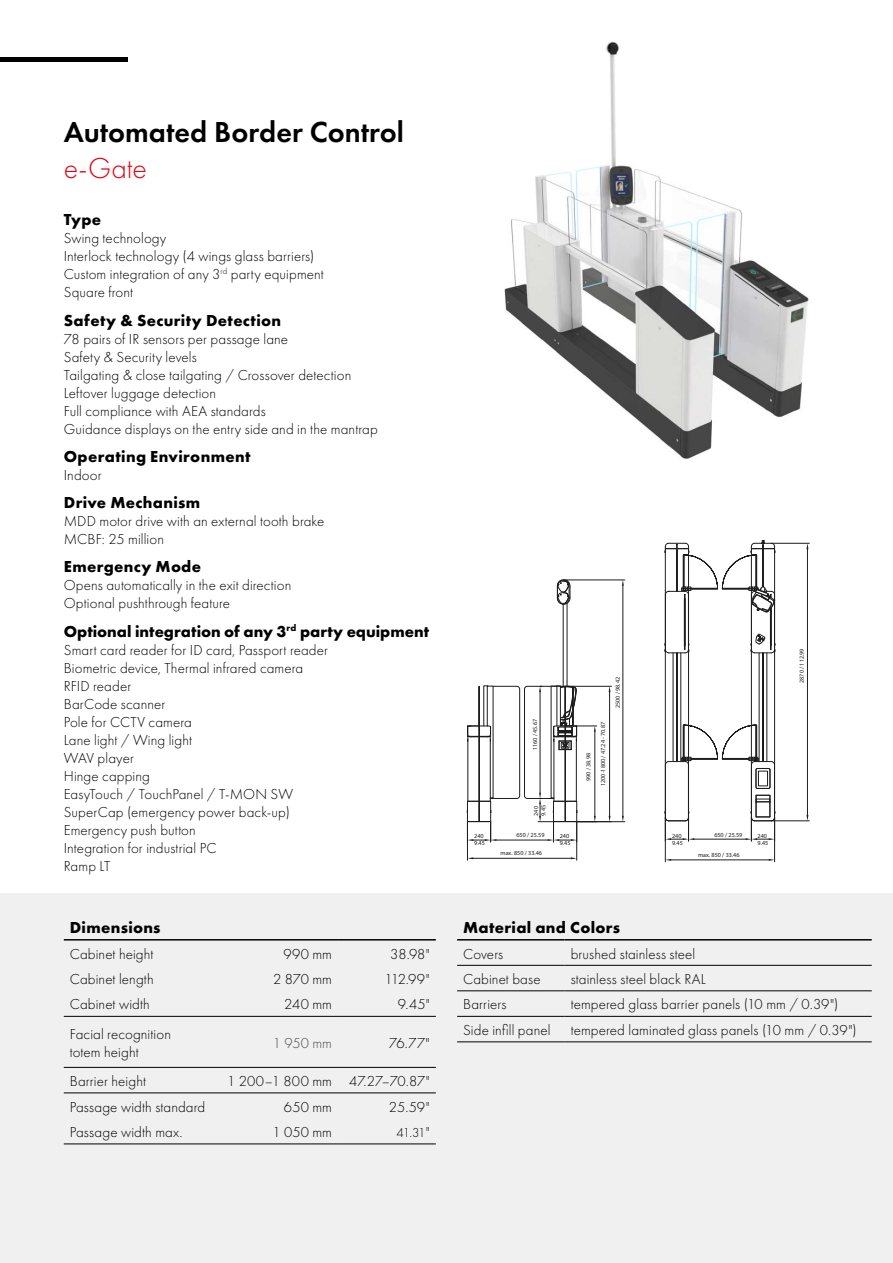
<style>
.page{position:relative;width:893px;height:1263px;background:#fff}
.page>*{position:absolute;margin:0;border:0;box-sizing:border-box;transform-origin:0 0}
.t1{font:600 30px "Futura PT";color:#000}
.t2{font:300 30px "Futura PT";color:#e30613}
.t3{font:700 16.5px "Futura PT";letter-spacing:.02em;color:#000}
.t4{font:700 16.5px "Futura PT";color:#000}
.t5{font:300 15px/18px "Futura PT";letter-spacing:.005em;color:#000}
.t6{font:300 15px "Futura PT";color:#4a4a49}
.t7{font:13.5px "Futura TOT Ligh";color:#000}
.t8{font:6.15px/7.4px "Myriad Pro";color:#1d1d1d}
.s1{font-family:"Futura PT";font-weight:300;font-size:15px}
</style>
<div class="page">
<div style="left:0;top:57px;width:128px;height:5px;background:#000"></div>
<div style="left:0;top:893px;width:893px;height:370px;background:#f0f0f0"></div>
<img style="left:504px;top:41px;width:305px;height:418px">
<hr style="left:751px;top:761px;width:1px;height:56px;background:#1d1d1d">
<hr style="left:774px;top:549px;width:1px;height:268px;background:#1d1d1d">
<hr style="left:665px;top:761px;width:1px;height:56px;background:#1d1d1d">
<hr style="left:688px;top:761px;width:1px;height:56px;background:#1d1d1d">
<svg style="left:665px;top:540px;width:111px;height:249px"></svg>
<hr style="left:694px;top:839px;width:52px;height:1px;background:#1d1d1d">
<svg style="left:746px;top:795px;width:30px;height:46px"></svg>
<svg style="left:666px;top:811px;width:28px;height:30px"></svg>
<hr style="left:774px;top:817px;width:1px;height:45px;background:#1d1d1d">
<hr style="left:665px;top:817px;width:1px;height:45px;background:#1d1d1d">
<hr style="left:671px;top:860px;width:98px;height:1px;background:#1d1d1d">
<svg style="left:769px;top:859px;width:6px;height:2px"></svg>
<svg style="left:665px;top:859px;width:6px;height:2px"></svg>
<hr style="left:771px;top:543px;width:38px;height:1px;background:#1d1d1d">
<hr style="left:771px;top:820px;width:38px;height:1px;background:#1d1d1d">
<hr style="left:807px;top:549px;width:1px;height:266px;background:#1d1d1d">
<hr style="left:551px;top:686px;width:60px;height:1px;background:#1d1d1d">
<hr style="left:609px;top:692px;width:1px;height:124px;background:#1d1d1d">
<hr style="left:576px;top:822px;width:1px;height:38px;background:#1d1d1d">
<hr style="left:467px;top:821px;width:1px;height:39px;background:#1d1d1d">
<hr style="left:473px;top:858px;width:98px;height:1px;background:#1d1d1d">
<hr style="left:564px;top:580px;width:61px;height:1px;background:#1d1d1d">
<hr style="left:623px;top:586px;width:1px;height:230px;background:#1d1d1d">
<svg style="left:622px;top:580px;width:2px;height:6px"></svg>
<hr style="left:563px;top:604px;width:1px;height:82px;background:#1d1d1d">
<hr style="left:567px;top:603px;width:1px;height:83px;background:#1d1d1d">
<svg style="left:557px;top:580px;width:13px;height:25px"></svg>
<hr style="left:575px;top:821px;width:50px;height:1px;background:#1d1d1d">
<svg style="left:622px;top:816px;width:2px;height:6px"></svg>
<svg style="left:467px;top:686px;width:130px;height:156px"></svg>
<div style="left:561px;top:742px;width:8px;height:6px;border:1px solid #1d1d1d"></div>
<hr style="left:64px;top:939px;width:155px;height:1px;background:#000">
<hr style="left:219px;top:939px;width:119px;height:1px;background:#000">
<hr style="left:338px;top:939px;width:98px;height:1px;background:#000">
<hr style="left:64px;top:1092px;width:155px;height:1px;background:#000">
<hr style="left:219px;top:1092px;width:119px;height:1px;background:#000">
<hr style="left:338px;top:1092px;width:98px;height:1px;background:#000">
<hr style="left:64px;top:1016px;width:155px;height:1px;background:#000">
<hr style="left:219px;top:1016px;width:119px;height:1px;background:#000">
<hr style="left:338px;top:1016px;width:98px;height:1px;background:#000">
<hr style="left:64px;top:1067px;width:155px;height:1px;background:#000">
<hr style="left:219px;top:1067px;width:119px;height:1px;background:#000">
<hr style="left:338px;top:1067px;width:98px;height:1px;background:#000">
<hr style="left:64px;top:1144px;width:155px;height:1px;background:#000">
<hr style="left:219px;top:1144px;width:119px;height:1px;background:#000">
<hr style="left:338px;top:1144px;width:98px;height:1px;background:#000">
<hr style="left:457px;top:965px;width:108px;height:1px;background:#000">
<hr style="left:565px;top:965px;width:307px;height:1px;background:#000">
<hr style="left:457px;top:990px;width:108px;height:1px;background:#000">
<hr style="left:565px;top:990px;width:307px;height:1px;background:#000">
<hr style="left:457px;top:1016px;width:108px;height:1px;background:#000">
<hr style="left:565px;top:1016px;width:307px;height:1px;background:#000">
<hr style="left:457px;top:1041px;width:108px;height:1px;background:#000">
<hr style="left:565px;top:1041px;width:307px;height:1px;background:#000">
<hr style="left:457px;top:939px;width:108px;height:1px;background:#000">
<hr style="left:565px;top:939px;width:307px;height:1px;background:#000">
<h1 class="t1" style="left:64px;top:113px;width:342px">Automated Border Control</h1>
<h1 class="t2" style="left:64px;top:151px;width:85px">e-Gate</h1>
<p class="t3" style="left:64px;top:209px;width:39px">Type</p>
<p class="t5" style="left:64px;top:229px;width:262px">Swing technology<br>Interlock technology (4 wings glass barriers)<br>Custom integration of any 3<sup>rd</sup> party equipment<br>Square front</p>
<p class="t3" style="left:64px;top:309px;width:219px">Safety &amp; Security Detection</p>
<p class="t5" style="left:64px;top:330px;width:315px">78 pairs of IR sensors per passage lane<br>Safety &amp; Security levels<br>Tailgating &amp; close tailgating / Crossover detection Leftover luggage detection<br>Full compliance with AEA standards<br>Guidance displays on the entry side and in the mantrap</p>
<p class="t3" style="left:64px;top:446px;width:188px">Operating Environment</p>
<p class="t5" style="left:64px;top:466px;width:39px">Indoor</p>
<p class="t3" style="left:64px;top:492px;width:138px">Drive Mechanism</p>
<p class="t5" style="left:64px;top:512px;width:262px">MDD motor drive with an external tooth brake<br>MCBF: 25 million</p>
<p class="t3" style="left:64px;top:556px;width:139px">Emergency Mode</p>
<p class="t5" style="left:64px;top:577px;width:229px">Opens automatically in the exit direction<br>Optional pushthrough feature</p>
<p class="t4" style="left:64px;top:621px;width:367px">Optional integration of any 3<sup>rd</sup> party equipment</p>
<p class="t5" style="left:64px;top:641px;width:266px">Smart card reader for ID card, Passport reader<br>Biometric device, Thermal infrared camera<br>RFID reader<br>BarCode scanner<br>Pole for CCTV camera<br>Lane light / Wing light<br>WAV player<br>Hinge capping<br>EasyTouch / TouchPanel / T-MON SW<br>SuperCap (emergency power back-up)<br>Emergency push button<br>Integration for industrial PC<br>Ramp LT</p>
<p class="t3" style="left:70px;top:917px;width:92px">Dimensions</p>
<p class="t5" style="left:70px;top:945px;width:85px">Cabinet height</p>
<p class="t5" style="left:283px;top:945px;width:50px">990 mm</p>
<p class="t5" style="left:390px;top:945px;width:41px">38.98"</p>
<p class="t5" style="left:70px;top:970px;width:85px">Cabinet length</p>
<p class="t5" style="left:273px;top:970px;width:60px">2 870 mm</p>
<p class="t5" style="left:385px;top:970px;width:47px">112.99"</p>
<p class="t5" style="left:70px;top:995px;width:82px">Cabinet width</p>
<p class="t5" style="left:284px;top:995px;width:49px">240 mm</p>
<p class="t5" style="left:398px;top:995px;width:33px">9.45"</p>
<p class="t5" style="left:70px;top:1025px;width:103px">Facial recognition totem height</p>
<p class="t6" style="left:273px;top:1034px;width:61px">1 950 mm</p>
<p class="t5" style="left:389px;top:1034px;width:42px">76.77"</p>
<p class="t5" style="left:70px;top:1072px;width:78px">Barrier height</p>
<p class="t5" style="left:227px;top:1072px;width:204px">1 200–1 800 mm 47.27–70.87"</p>
<p class="t5" style="left:70px;top:1097px;width:137px">Passage width standard</p>
<p class="t5" style="left:284px;top:1097px;width:50px">650 mm</p>
<p class="t5" style="left:389px;top:1097px;width:42px">25.59"</p>
<p class="t5" style="left:70px;top:1123px;width:114px">Passage width max.</p>
<p class="t5" style="left:272px;top:1123px;width:61px">1 050 mm</p>
<p class="t7" style="left:396px;top:1125px;width:35px">41.31<span class="s1">"</span></p>
<p class="t8" style="left:531px;top:750px;width:33px;rotate:-90deg">1160 / 45.67</p>
<p class="t8" style="left:532px;top:816px;width:12px;rotate:-90deg">240<br>9.45</p>
<p class="t8" style="left:474px;top:832px;width:11px">240</p>
<p class="t8" style="left:516px;top:831px;width:30px">650 / 25.59</p>
<p class="t8" style="left:474px;top:839px;width:12px">9.45</p>
<p class="t8" style="left:560px;top:832px;width:12px">240<br>9.45</p>
<p class="t8" style="left:501px;top:849px;width:43px">max. 850 / 33.46</p>
<p class="t8" style="left:585px;top:781px;width:30px;rotate:-90deg">990 / 38.98</p>
<p class="t8" style="left:599px;top:786px;width:66px;rotate:-90deg">1200-1800 / 47.24 - 70.87</p>
<p class="t8" style="left:614px;top:708px;width:33px;rotate:-90deg">2500 / 98.42</p>
<p class="t8" style="left:798px;top:683px;width:36px;rotate:-90deg">2870 / 112.99</p>
<p class="t8" style="left:672px;top:832px;width:11px">240</p>
<p class="t8" style="left:714px;top:831px;width:30px">650 / 25.59</p>
<p class="t8" style="left:672px;top:839px;width:12px">9.45</p>
<p class="t8" style="left:758px;top:832px;width:12px">240<br>9.45</p>
<p class="t8" style="left:698px;top:851px;width:43px">max. 850 / 33.46</p>
<p class="t3" style="left:463px;top:917px;width:158px">Material and Colors</p>
<p class="t5" style="left:463px;top:945px;width:42px">Covers</p>
<p class="t5" style="left:571px;top:945px;width:126px">brushed stainless steel</p>
<p class="t5" style="left:463px;top:970px;width:79px">Cabinet base</p>
<p class="t5" style="left:571px;top:970px;width:137px">stainless steel black RAL</p>
<p class="t5" style="left:463px;top:995px;width:45px">Barriers</p>
<p class="t5" style="left:571px;top:995px;width:269px">tempered glass barrier panels (10 mm / 0.39")</p>
<p class="t5" style="left:463px;top:1021px;width:89px">Side infill panel</p>
<p class="t5" style="left:571px;top:1021px;width:288px">tempered laminated glass panels (10 mm / 0.39")</p>
</div>
